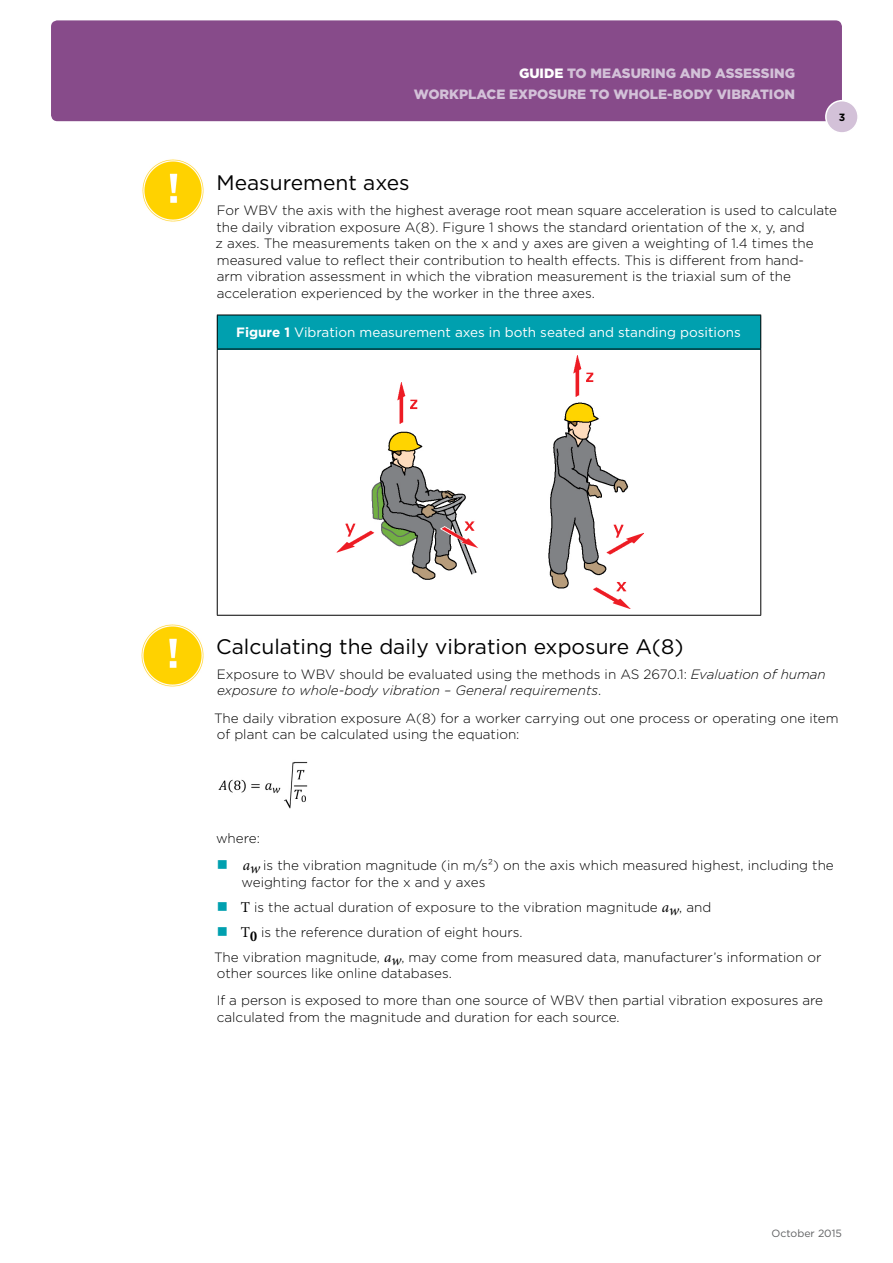
<style>
.page{position:relative;width:893px;height:1263px;background:#fff}
.page>*{position:absolute;margin:0;border:0;box-sizing:border-box;transform-origin:0 0}
.Header_2{font:21px "Gotham";color:#000}
.Body_copy{font:300 13.5px/16.5px "Gotham";color:#000}
.Body_copy-2{font:italic 300 13.5px/16.5px "Gotham";color:#000}
.t1{font:900 13.5px/21px "Gotham";color:#d3c1d8;text-align:right}
.Body_copy-3{font:13.5px "Gotham";color:#fff}
.t2{font:10.5px "Gotham";color:#5f6062}
.Body_copy-4{font:700 10.5px "Gotham";color:#000}
.s1{color:#fff}
.s2{font-weight:700}
.s3{font-style:normal}
.s4{font-family:"Minion Pro";font-weight:400;font-style:italic;font-size:15px}
.s5{font-family:"Minion Pro";font-weight:400;font-size:15px}
.s6{font-family:"Minion Pro";font-weight:700;font-stretch:condensed;font-size:15px}
</style>
<div class="page">
<div style="left:51px;top:20px;width:791px;height:101px;background:#874b8a;border-radius:6px"></div>
<div style="left:826px;top:101px;width:32px;height:32px;background:#d3c1d8;border-radius:50%"></div>
<div style="left:825px;top:100px;width:34px;height:34px;border:2px solid #fff;border-radius:50%"></div>
<div style="left:217px;top:315px;width:544px;height:34px;background:#00a0af"></div>
<hr style="left:217px;top:315px;width:544px;height:1px;background:#000">
<hr style="left:217px;top:315px;width:1px;height:34px;background:#000">
<hr style="left:760px;top:315px;width:1px;height:34px;background:#000">
<hr style="left:217px;top:349px;width:544px;height:1px;background:#000">
<hr style="left:217px;top:349px;width:1px;height:266px;background:#000">
<hr style="left:760px;top:349px;width:1px;height:266px;background:#000">
<hr style="left:217px;top:615px;width:544px;height:1px;background:#000">
<img style="left:336px;top:355px;width:307px;height:254px">
<img style="left:142px;top:159px;width:62px;height:63px">
<img style="left:141px;top:624px;width:63px;height:63px">
<img style="left:218px;top:761px;width:90px;height:48px">
<p class="t1" style="left:414px;top:62px;width:383px"><span class="s1">GUIDE</span> TO MEASURING AND ASSESSING<br>WORKPLACE EXPOSURE TO WHOLE-BODY VIBRATION</p>
<p class="Body_copy-4" style="left:839px;top:111px;width:8px">3</p>
<p class="Header_2" style="left:216px;top:170px;width:195px">Measurement axes</p>
<p class="Body_copy" style="left:216px;top:202px;width:623px">For WBV the axis with the highest average root mean square acceleration is used to calculate the daily vibration exposure A(8). Figure 1 shows the standard orientation of the x, y, and<br>z axes. The measurements taken on the x and y axes are given a weighting of 1.4 times the measured value to reflect their contribution to health effects. This is different from hand-<br>arm vibration assessment in which the vibration measurement is the triaxial sum of the acceleration experienced by the worker in the three axes.</p>
<p class="Body_copy-3" style="left:236px;top:324px;width:506px"><span class="s2">Figure 1</span> Vibration measurement axes in both seated and standing positions</p>
<p class="Header_2" style="left:216px;top:634px;width:469px">Calculating the daily vibration exposure A(8)</p>
<p class="Body_copy-2" style="left:217px;top:665px;width:611px"><span class="s3">Exposure to WBV should be evaluated using the methods in AS 2670.1:</span> Evaluation of human exposure to whole-body vibration – General requirements<span class="s3">.</span></p>
<p class="Body_copy" style="left:214px;top:709px;width:626px">The daily vibration exposure A(8) for a worker carrying out one process or operating one item of plant can be calculated using the equation:</p>
<p class="Body_copy" style="left:216px;top:830px;width:45px">where:</p>
<p class="Body_copy" style="left:242px;top:857px;width:594px"><span class="s4">aw</span> is the vibration magnitude (in m/s²) on the axis which measured highest, including the weighting factor for the x and y axes</p>
<p class="Body_copy" style="left:241px;top:898px;width:472px"><span class="s5">T</span> is the actual duration of exposure to the vibration magnitude <span class="s4">aw</span>, and</p>
<p class="Body_copy" style="left:241px;top:923px;width:283px"><span class="s5">T</span><span class="s6">0</span> is the reference duration of eight hours.</p>
<p class="Body_copy" style="left:214px;top:948px;width:609px">The vibration magnitude, <span class="s4">aw</span>, may come from measured data, manufacturer’s information or other sources like online databases.</p>
<p class="Body_copy" style="left:217px;top:992px;width:608px">If a person is exposed to more than one source of WBV then partial vibration exposures are calculated from the magnitude and duration for each source.</p>
<p class="t2" style="left:772px;top:1227px;width:72px">October 2015</p>
</div>
